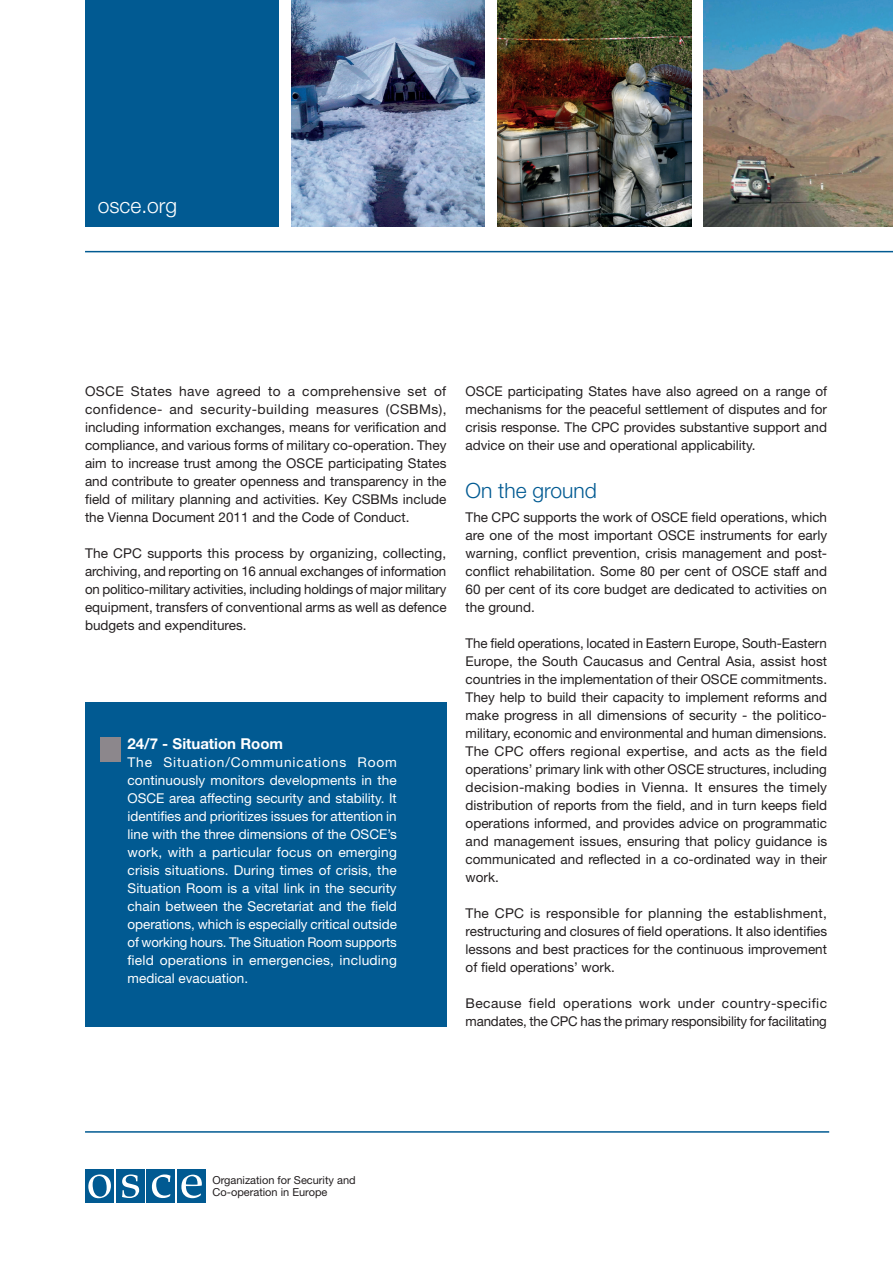
<style>
.page{position:relative;width:893px;height:1263px;background:#fff}
.page>*{position:absolute;margin:0;border:0;box-sizing:border-box;transform-origin:0 0}
.Brødtekst{font:300 21px "Helvetica Neue LT Std";color:#015a92}
.Subtitle{font:300 21px "Helvetica Neue LT Std";color:#fff}
.Brødtekst-2{font:700 15px "Helvetica Neue LT Std";color:#fff}
.Brødtekst-3{font:13.5px/18px "Helvetica Neue LT Std";color:#231f20;text-align:justify}
.Brødtekst-4{font:13.5px/18px "Helvetica Neue LT Std";letter-spacing:.015em;color:#fff;text-align:justify}
.t1{font:10.95px/12.1px "Helvetica Neue LT Std";color:#231f20}
</style>
<div class="page">
<hr style="left:85px;top:1131px;width:744px;height:2px;background:#015a92">
<hr style="left:85px;top:251px;width:808px;height:1px;background:#015a92">
<div style="left:85px;top:0;width:194px;height:226px;background:#015a92"></div>
<img style="left:497px;top:0;width:194px;height:226px">
<img style="left:291px;top:0;width:194px;height:226px">
<img style="left:704px;top:0;width:189px;height:226px">
<div style="left:177px;top:1169px;width:29px;height:34px;background:#015a92"></div>
<div style="left:146px;top:1169px;width:29px;height:34px;background:#015a92"></div>
<div style="left:116px;top:1169px;width:29px;height:34px;background:#015a92"></div>
<div style="left:85px;top:1169px;width:29px;height:34px;background:#015a92"></div>
<svg style="left:181px;top:1174px;width:21px;height:24px"></svg>
<svg style="left:152px;top:1174px;width:19px;height:24px"></svg>
<svg style="left:122px;top:1174px;width:17px;height:24px"></svg>
<svg style="left:88px;top:1174px;width:23px;height:24px"></svg>
<div style="left:85px;top:702px;width:361px;height:324px;background:#015a92"></div>
<div style="left:100px;top:737px;width:20px;height:25px;background:#8c878c"></div>
<p class="Subtitle" style="left:98px;top:193px;width:81px">osce.org</p>
<p class="Brødtekst-3" style="left:85px;top:382px;width:363px">OSCE States have agreed to a comprehensive set of confidence- and security-building measures (CSBMs), including information exchanges, means for verification and compliance, and various forms of military co-operation. They aim to increase trust among the OSCE participating States and contribute to greater openness and transparency in the field of military planning and activities. Key CSBMs include the Vienna Document 2011 and the Code of Conduct.</p>
<p class="Brødtekst-3" style="left:85px;top:544px;width:363px">The CPC supports this process by organizing, collecting, archiving, and reporting on 16 annual exchanges of information on politico-military activities, including holdings of major military equipment, transfers of conventional arms as well as defence budgets and expenditures.</p>
<p class="Brødtekst-2" style="left:128px;top:734px;width:157px">24/7 - Situation Room</p>
<p class="Brødtekst-4" style="left:128px;top:752px;width:271px">The Situation/Communications Room continuously monitors developments in the OSCE area affecting security and stability. It identifies and prioritizes issues for attention in line with the three dimensions of the OSCE’s work, with a particular focus on emerging crisis situations. During times of crisis, the Situation Room is a vital link in the security chain between the Secretariat and the field operations, which is especially critical outside of working hours. The Situation Room supports field operations in emergencies, including medical evacuation.</p>
<p class="Brødtekst-3" style="left:466px;top:382px;width:363px">OSCE participating States have also agreed on a range of mechanisms for the peaceful settlement of disputes and for crisis response. The CPC provides substantive support and advice on their use and operational applicability.</p>
<p class="Brødtekst" style="left:466px;top:478px;width:133px">On the ground</p>
<p class="Brødtekst-3" style="left:466px;top:508px;width:363px">The CPC supports the work of OSCE field operations, which are one of the most important OSCE instruments for early warning, conflict prevention, crisis management and post&shy;conflict rehabilitation. Some 80 per cent of OSCE staff and 60 per cent of its core budget are dedicated to activities on the ground.</p>
<p class="Brødtekst-3" style="left:466px;top:634px;width:363px">The field operations, located in Eastern Europe, South-Eastern Europe, the South Caucasus and Central Asia, assist host countries in the implementation of their OSCE commitments.<br>They help to build their capacity to implement reforms and make progress in all dimensions of security - the politico&shy;military, economic and environmental and human dimensions.</p>
<p class="Brødtekst-3" style="left:466px;top:742px;width:363px">The CPC offers regional expertise, and acts as the field operations’ primary link with other OSCE structures, including decision-making bodies in Vienna. It ensures the timely distribution of reports from the field, and in turn keeps field operations informed, and provides advice on programmatic and management issues, ensuring that policy guidance is communicated and reflected in a co-ordinated way in their work.</p>
<p class="Brødtekst-3" style="left:466px;top:904px;width:363px">The CPC is responsible for planning the establishment, restructuring and closures of field operations. It also identifies lessons and best practices for the continuous improvement of field operations’ work.</p>
<p class="Brødtekst-3" style="left:466px;top:994px;width:363px">Because field operations work under country-specific mandates, the CPC has the primary responsibility for facilitating</p>
<p class="t1" style="left:212px;top:1173px;width:145px">Organization for Security and<br>Co-operation in Europe</p>
</div>
